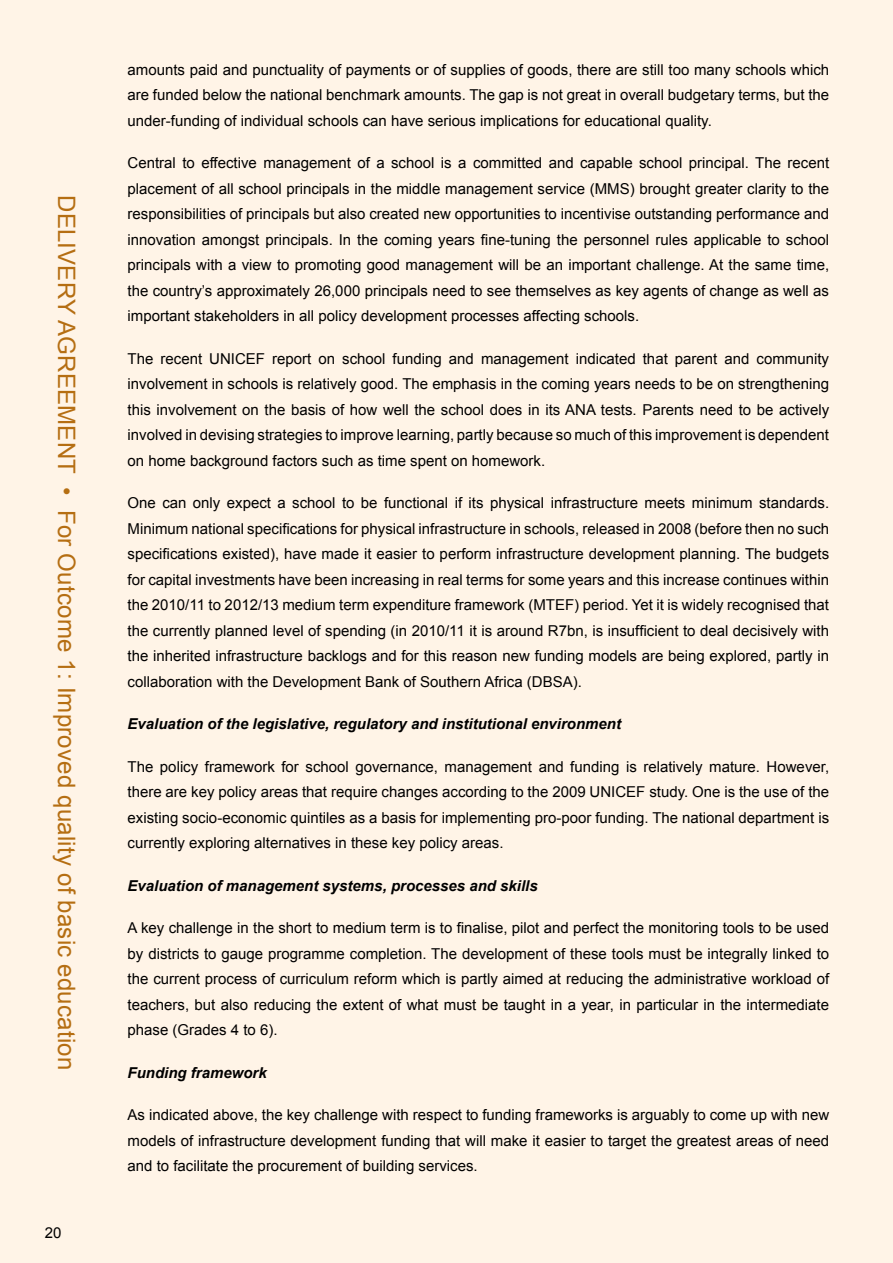
<style>
.page{position:relative;width:893px;height:1263px;background:#fff4e7}
.page>*{position:absolute;margin:0;border:0;box-sizing:border-box;transform-origin:0 0}
.t1{font:24px "Arial";letter-spacing:.01em;color:#b56e12}
.t2{font:15px/25.5px "Arial";color:#000;text-align:justify}
.t3{font:italic 700 15px "Arial";color:#000}
</style>
<div class="page">
<hr style="left:892px;top:0;width:1px;height:1263px;background:#fbf6ee">
<h1 class="t1" style="left:80px;top:195px;width:876px;rotate:90deg">DELIVERY AGREEMENT • For Outcome 1: Improved quality of basic education</h1>
<p class="t2" style="left:45px;top:1220px;width:18px">20</p>
<p class="t2" style="left:128px;top:57px;width:703px">amounts paid and punctuality of payments or of supplies of goods, there are still too many schools which are funded below the national benchmark amounts. The gap is not great in overall budgetary terms, but the under-funding of individual schools can have serious implications for educational quality.</p>
<p class="t2" style="left:128px;top:150px;width:703px">Central to effective management of a school is a committed and capable school principal. The recent placement of all school principals in the middle management service (MMS) brought greater clarity to the responsibilities of principals but also created new opportunities to incentivise outstanding performance and innovation amongst principals. In the coming years fine-tuning the personnel rules applicable to school principals with a view to promoting good management will be an important challenge. At the same time, the country’s approximately 26,000 principals need to see themselves as key agents of change as well as important stakeholders in all policy development processes affecting schools.</p>
<p class="t2" style="left:128px;top:346px;width:703px">The recent UNICEF report on school funding and management indicated that parent and community involvement in schools is relatively good. The emphasis in the coming years needs to be on strengthening this involvement on the basis of how well the school does in its ANA tests. Parents need to be actively involved in devising strategies to improve learning, partly because so much of this improvement is dependent on home background factors such as time spent on homework.</p>
<p class="t2" style="left:128px;top:490px;width:703px">One can only expect a school to be functional if its physical infrastructure meets minimum standards.<br>Minimum national specifications for physical infrastructure in schools, released in 2008 (before then no such specifications existed), have made it easier to perform infrastructure development planning. The budgets for capital investments have been increasing in real terms for some years and this increase continues within the 2010/11 to 2012/13 medium term expenditure framework (MTEF) period. Yet it is widely recognised that the currently planned level of spending (in 2010/11 it is around R7bn, is insufficient to deal decisively with the inherited infrastructure backlogs and for this reason new funding models are being explored, partly in collaboration with the Development Bank of Southern Africa (DBSA).</p>
<p class="t3" style="left:128px;top:716px;width:495px">Evaluation of the legislative, regulatory and institutional environment</p>
<p class="t2" style="left:128px;top:754px;width:703px">The policy framework for school governance, management and funding is relatively mature. However, there are key policy areas that require changes according to the 2009 UNICEF study. One is the use of the existing socio-economic quintiles as a basis for implementing pro-poor funding. The national department is currently exploring alternatives in these key policy areas.</p>
<p class="t3" style="left:128px;top:877px;width:412px">Evaluation of management systems, processes and skills</p>
<p class="t2" style="left:128px;top:915px;width:703px">A key challenge in the short to medium term is to finalise, pilot and perfect the monitoring tools to be used by districts to gauge programme completion. The development of these tools must be integrally linked to the current process of curriculum reform which is partly aimed at reducing the administrative workload of teachers, but also reducing the extent of what must be taught in a year, in particular in the intermediate phase (Grades 4 to 6).</p>
<p class="t3" style="left:128px;top:1064px;width:141px">Funding framework</p>
<p class="t2" style="left:128px;top:1102px;width:703px">As indicated above, the key challenge with respect to funding frameworks is arguably to come up with new models of infrastructure development funding that will make it easier to target the greatest areas of need and to facilitate the procurement of building services.</p>
</div>
